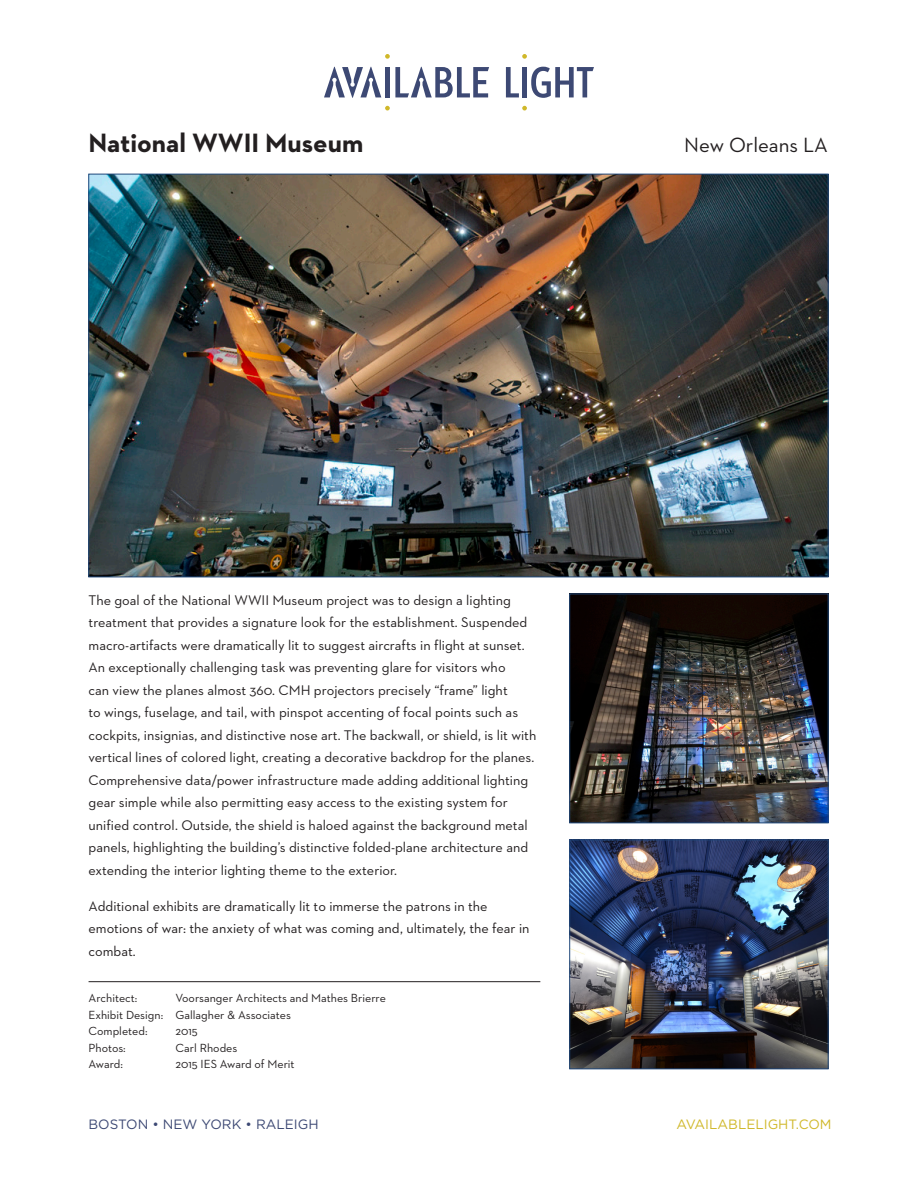
<style>
.page{position:relative;width:918px;height:1188px;background:#fff}
.page>*{position:absolute;margin:0;border:0;box-sizing:border-box;transform-origin:0 0}
.Case_Study__Title{font:700 27px "Neutraface 2 Text";color:#231f20}
.Case_Study__Title-2{font:21px "Neutraface 2 Text";color:#231f20}
.Case_Study__Main_bod{font:14.25px/22.5px "Neutraface 2 Text";color:#231f20}
.t1{font:13.5px "Gotham HTF";color:#3d4974}
.t2{font:13.5px "Gotham HTF";color:#d0b82a}
.Case_Study__Project{font:12px/16.5px "Neutraface 2 Text";color:#231f20}
</style>
<div class="page">
<div style="left:385px;top:67px;width:5px;height:30px;background:#3d4974"></div>
<svg style="left:506px;top:67px;width:13px;height:30px"></svg>
<div style="left:522px;top:67px;width:5px;height:30px;background:#3d4974"></div>
<svg style="left:531px;top:67px;width:63px;height:31px"></svg>
<svg style="left:395px;top:67px;width:94px;height:30px"></svg>
<svg style="left:324px;top:67px;width:57px;height:31px"></svg>
<svg style="left:385px;top:106px;width:5px;height:5px"></svg>
<svg style="left:385px;top:54px;width:5px;height:5px"></svg>
<svg style="left:522px;top:106px;width:5px;height:5px"></svg>
<svg style="left:522px;top:54px;width:5px;height:5px"></svg>
<hr style="left:89px;top:981px;width:451px;height:1px;background:#231f20">
<img style="left:572px;top:596px;width:254px;height:225px">
<div style="left:570px;top:594px;width:258px;height:229px;border:1px solid #20487b"></div>
<img style="left:572px;top:842px;width:254px;height:225px">
<div style="left:570px;top:840px;width:258px;height:229px;border:1px solid #20487b"></div>
<img style="left:91px;top:176px;width:735px;height:399px">
<p class="Case_Study__Title" style="left:89px;top:125px;width:276px">National WWII Museum</p>
<p class="Case_Study__Title-2" style="left:684px;top:132px;width:145px">New Orleans LA</p>
<p class="Case_Study__Main_bod" style="left:89px;top:589px;width:449px">The goal of the National WWII Museum project was to design a lighting treatment that provides a signature look for the establishment. Suspended macro-artifacts were dramatically lit to suggest aircrafts in flight at sunset.<br>An exceptionally challenging task was preventing glare for visitors who<br>can view the planes almost 360. CMH projectors precisely “frame” light<br>to wings, fuselage, and tail, with pinspot accenting of focal points such as cockpits, insignias, and distinctive nose art. The backwall, or shield, is lit with vertical lines of colored light, creating a decorative backdrop for the planes.<br>Comprehensive data/power infrastructure made adding additional lighting gear simple while also permitting easy access to the existing system for unified control. Outside, the shield is haloed against the background metal panels, highlighting the building’s distinctive folded-plane architecture and extending the interior lighting theme to the exterior.</p>
<p class="Case_Study__Main_bod" style="left:89px;top:895px;width:443px">Additional exhibits are dramatically lit to immerse the patrons in the emotions of war: the anxiety of what was coming and, ultimately, the fear in combat.</p>
<p class="Case_Study__Project" style="left:89px;top:990px;width:50px">Architect:</p>
<p class="Case_Study__Project" style="left:89px;top:990px;width:299px;text-indent:87px">Voorsanger Architects and Mathes Brierre<br>Exhibit Design: Gallagher &amp; Associates<br>Completed:</p>
<p class="Case_Study__Project" style="left:176px;top:1023px;width:24px">2015</p>
<p class="Case_Study__Project" style="left:89px;top:1039px;width:39px">Photos:</p>
<p class="Case_Study__Project" style="left:176px;top:1039px;width:63px">Carl Rhodes</p>
<p class="Case_Study__Project" style="left:89px;top:1056px;width:36px">Award:</p>
<p class="Case_Study__Project" style="left:176px;top:1056px;width:121px">2015 IES Award of Merit</p>
<p class="t1" style="left:89px;top:1117px;width:232px">BOSTON • NEW YORK • RALEIGH</p>
<p class="t2" style="left:677px;top:1117px;width:157px">AVAILABLELIGHT.COM</p>
</div>
